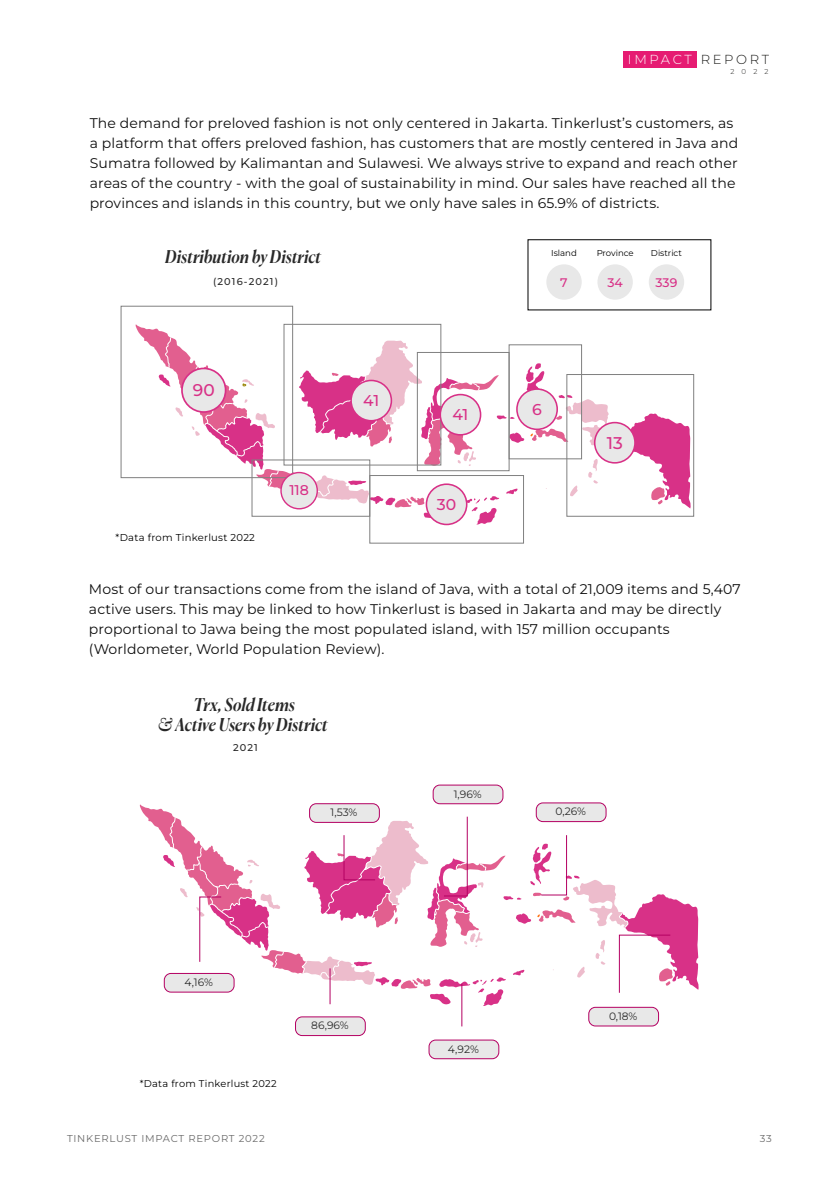
<style>
.page{position:relative;width:840px;height:1191px;background:#fff}
.page>*{position:absolute;margin:0;border:0;box-sizing:border-box;transform-origin:0 0}
.t1{font:italic 500 17.6px/19.6px "Canela";color:#292929;text-align:center}
.t2{font:500 17px "Montserrat";color:#d83187}
.t3{font:500 15.6px "Montserrat";color:#d83187}
.t4{font:500 14.2px "Montserrat";color:#d83187}
.t5{font:14px/20px "Montserrat";letter-spacing:.01em;color:#0e0e0e}
.t6{font:300 13px "Montserrat";letter-spacing:.2em;color:#fff}
.t7{font:500 12.4px "Montserrat";color:#d83187}
.t8{font:10.6px "Montserrat";color:#292929}
.t9{font:10px "Montserrat";letter-spacing:.075em;color:#6b6b6b}
.t10{font:10px "Montserrat";letter-spacing:.025em;color:#000}
.t11{font:9.8px "Montserrat";letter-spacing:.025em;color:#000}
.t12{font:500 9.8px "Montserrat";letter-spacing:.115em;color:#292929}
.t13{font:8.6px "Montserrat";color:#000}
.t14{font:300 7px "Montserrat";color:#1d1d1b}
.s1{color:#1d1d1b}
</style>
<div class="page">
<svg style="left:135px;top:324px;width:555px;height:200px"></svg>
<div style="left:121px;top:306px;width:172px;height:172px;border:1px solid #808080"></div>
<div style="left:283px;top:324px;width:158px;height:141px;border:1px solid #808080"></div>
<div style="left:369px;top:475px;width:154px;height:68px;border:1px solid #808080"></div>
<div style="left:417px;top:352px;width:92px;height:119px;border:1px solid #808080"></div>
<div style="left:508px;top:344px;width:73px;height:115px;border:1px solid #808080"></div>
<div style="left:566px;top:374px;width:127px;height:142px;border:1px solid #808080"></div>
<div style="left:182px;top:368px;width:43px;height:44px;background:#e8e8e8;border-radius:50%"></div>
<div style="left:181px;top:367px;width:45px;height:46px;border:2px solid #d83187;border-radius:50%"></div>
<div style="left:351px;top:380px;width:40px;height:41px;background:#e8e8e8;border-radius:50%"></div>
<div style="left:350px;top:380px;width:42px;height:41px;border:2px solid #d83187;border-radius:50%"></div>
<div style="left:426px;top:484px;width:40px;height:40px;background:#e8e8e8;border-radius:50%"></div>
<div style="left:425px;top:483px;width:42px;height:42px;border:2px solid #d83187;border-radius:50%"></div>
<div style="left:440px;top:394px;width:40px;height:41px;background:#e8e8e8;border-radius:50%"></div>
<div style="left:439px;top:394px;width:42px;height:41px;border:2px solid #d83187;border-radius:50%"></div>
<div style="left:516px;top:389px;width:41px;height:40px;background:#e8e8e8;border-radius:50%"></div>
<div style="left:516px;top:388px;width:41px;height:42px;border:2px solid #d83187;border-radius:50%"></div>
<div style="left:594px;top:422px;width:40px;height:41px;background:#e8e8e8;border-radius:50%"></div>
<div style="left:593px;top:422px;width:42px;height:41px;border:2px solid #d83187;border-radius:50%"></div>
<div style="left:281px;top:472px;width:36px;height:37px;background:#e8e8e8;border-radius:50%"></div>
<div style="left:280px;top:472px;width:38px;height:37px;border:1px solid #d83187;border-radius:50%"></div>
<div style="left:597px;top:264px;width:35px;height:36px;background:#e8e8e8;border-radius:50%"></div>
<div style="left:546px;top:264px;width:35px;height:36px;background:#e8e8e8;border-radius:50%"></div>
<div style="left:648px;top:264px;width:35px;height:36px;background:#e8e8e8;border-radius:50%"></div>
<div style="left:295px;top:1017px;width:70px;height:18px;background:#e8e8e8;border-radius:7px"></div>
<div style="left:295px;top:1016px;width:70px;height:19px;border:1px solid #b40062;border-radius:7px"></div>
<div style="left:433px;top:785px;width:69px;height:18px;background:#e8e8e8;border-radius:7px"></div>
<div style="left:432px;top:785px;width:71px;height:19px;border:1px solid #b40062;border-radius:7px"></div>
<div style="left:309px;top:803px;width:70px;height:19px;border:1px solid #b40062;border-radius:7px"></div>
<div style="left:429px;top:1040px;width:69px;height:18px;background:#e8e8e8;border-radius:7px"></div>
<div style="left:428px;top:1039px;width:71px;height:20px;border:1px solid #b40062;border-radius:7px"></div>
<div style="left:588px;top:1007px;width:70px;height:19px;background:#e8e8e8;border-radius:7px"></div>
<div style="left:588px;top:1007px;width:70px;height:19px;border:1px solid #b40062;border-radius:7px"></div>
<div style="left:535px;top:802px;width:71px;height:20px;border:1px solid #b40062;border-radius:7px"></div>
<hr style="left:461px;top:983px;width:1px;height:43px;background:#b40062">
<svg style="left:139px;top:804px;width:559px;height:202px"></svg>
<div style="left:622px;top:51px;width:73px;height:17px;background:#e61b72"></div>
<p class="t6" style="left:627px;top:51px;width:142px">IMPACT <span class="s1">REPORT</span></p>
<p class="t14" style="left:730px;top:67px;width:39px">2022</p>
<p class="t5" style="left:90px;top:112px;width:649px">The demand for preloved fashion is not only centered in Jakarta. Tinkerlust’s customers, as a platform that offers preloved fashion, has customers that are mostly centered in Java and Sumatra followed by Kalimantan and Sulawesi. We always strive to expand and reach other areas of the country - with the goal of sustainability in mind. Our sales have reached all the provinces and islands in this country, but we only have sales in 65.9% of districts.</p>
<p class="t1" style="left:165px;top:246px;width:157px">Distribution by District</p>
<p class="t12" style="left:213px;top:275px;width:66px">(2016-2021)</p>
<p class="t2" style="left:193px;top:379px;width:23px">90</p>
<p class="t10" style="left:116px;top:530px;width:141px">*Data from Tinkerlust 2022</p>
<p class="t4" style="left:289px;top:481px;width:21px">118</p>
<p class="t3" style="left:363px;top:390px;width:17px">41</p>
<p class="t13" style="left:551px;top:248px;width:27px">Island</p>
<p class="t13" style="left:596px;top:248px;width:39px">Province</p>
<p class="t13" style="left:650px;top:248px;width:33px">District</p>
<p class="t7" style="left:560px;top:275px;width:9px">7</p>
<p class="t7" style="left:607px;top:275px;width:17px">34</p>
<p class="t7" style="left:655px;top:275px;width:23px">339</p>
<p class="t3" style="left:452px;top:404px;width:17px">41</p>
<p class="t3" style="left:532px;top:398px;width:11px">6</p>
<p class="t3" style="left:436px;top:494px;width:21px">30</p>
<p class="t2" style="left:606px;top:431px;width:17px">13</p>
<p class="t5" style="left:89px;top:578px;width:652px">Most of our transactions come from the island of Java, with a total of 21,009 items and 5,407 active users. This may be linked to how Tinkerlust is based in Jakarta and may be directly proportional to Jawa being the most populated island, with 157 million occupants (Worldometer, World Population Review).</p>
<p class="t1" style="left:158px;top:693px;width:171px">Trx, Sold Items<br>&amp; Active Users by District</p>
<p class="t12" style="left:233px;top:740px;width:26px">2021</p>
<p class="t8" style="left:330px;top:805px;width:28px">1,53%</p>
<p class="t8" style="left:184px;top:975px;width:30px">4,16%</p>
<p class="t11" style="left:140px;top:1076px;width:138px">*Data from Tinkerlust 2022</p>
<p class="t8" style="left:311px;top:1018px;width:39px">86,96%</p>
<p class="t8" style="left:453px;top:786px;width:29px">1,96%</p>
<p class="t8" style="left:555px;top:804px;width:32px">0,26%</p>
<p class="t8" style="left:447px;top:1041px;width:33px">4,92%</p>
<p class="t8" style="left:608px;top:1009px;width:30px">0,18%</p>
<p class="t9" style="left:67px;top:1131px;width:199px">TINKERLUST IMPACT REPORT 2022</p>
<p class="t9" style="left:759px;top:1131px;width:13px">33</p>
</div>
